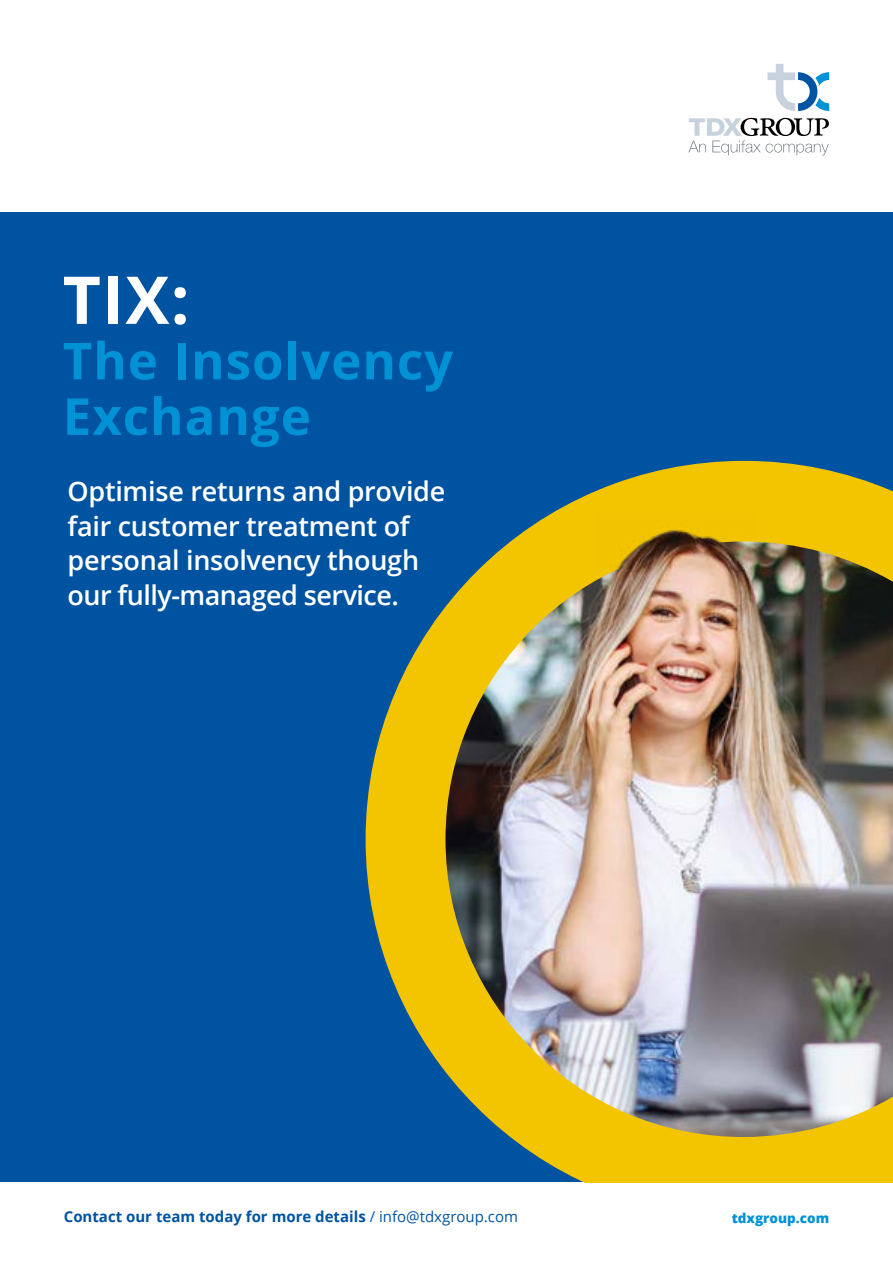
<style>
.page{position:relative;width:893px;height:1263px;background:#fff}
.page>*{position:absolute;margin:0;border:0;box-sizing:border-box;transform-origin:0 0}
.t1{font:700 66px "Open Sans";color:#fff}
.t2{font:700 51px/55.5px "Open Sans";letter-spacing:.02em;color:#0092d4}
.t3{font:600 27px/34.5px "Open Sans";letter-spacing:-.01em;color:#fff}
.t4{font:700 15px "Open Sans";color:#0053a1}
.t5{font:800 13.5px "Open Sans";color:#0092d4}
.s1{font-weight:400}
</style>
<div class="page">
<div style="left:0;top:213px;width:893px;height:969px;background:#0053a1"></div>
<svg style="left:366px;top:461px;width:527px;height:721px;fill:#f3c400"></svg>
<img style="left:445px;top:541px;width:448px;height:596px">
<img style="left:597px;top:513px;width:159px;height:59px">
<svg style="left:688px;top:118px;width:141px;height:37px"></svg>
<svg style="left:767px;top:64px;width:62px;height:47px"></svg>
<h1 class="t1" style="left:63px;top:253px;width:128px">TIX:</h1>
<h2 class="t2" style="left:63px;top:332px;width:392px">The Insolvency<br>Exchange</h2>
<p class="t3" style="left:68px;top:474px;width:379px">Optimise returns and provide fair customer treatment of personal insolvency though our fully-managed service.</p>
<p class="t4" style="left:64px;top:1206px;width:456px">Contact our team today for more details <span class="s1">/ info@tdxgroup.com</span></p>
<p class="t5" style="left:732px;top:1207px;width:99px">tdxgroup.com</p>
</div>
